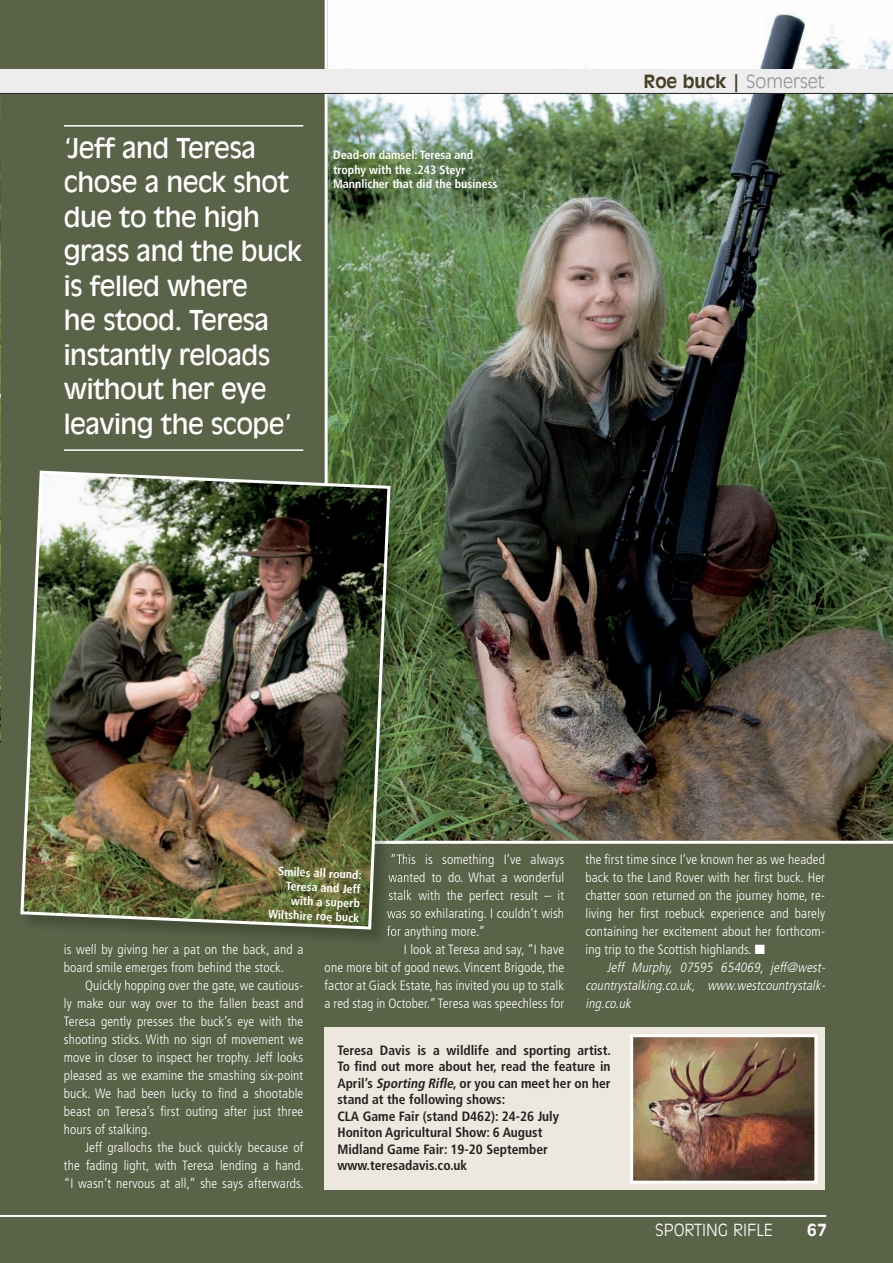
<style>
.page{position:relative;width:893px;height:1263px;background:#5a6248}
.page>*{position:absolute;margin:0;border:0;box-sizing:border-box;transform-origin:0 0}
.t1{font:27px/34.5px "Incised 901 BT";letter-spacing:-.02em;color:#fff}
.t2{font:700 18px "Incised 901 BT";color:#464027}
.t3{font:300 16.5px "Incised 901 BT";color:#fff}
.t4{font:700 16.5px "Incised 901 BT";color:#fff}
.t5{font:300 condensed 13.5px/18px "Frutiger";letter-spacing:.01em;color:#fff;text-align:justify}
.t6{font:700 condensed 13.5px/16.5px "Frutiger";color:#231f20}
.t7{font:italic 300 condensed 13.5px/18px "Frutiger";color:#fff;text-align:justify}
.t8{font:700 condensed 12px/14.4px "Frutiger";color:#fff}
.s1{font-weight:300;color:#939598}
.s2{font-style:italic}
</style>
<div class="page">
<img style="left:325px;top:0;width:568px;height:844px">
<img style="left:0;top:103px;width:1px;height:639px">
<div style="left:0;top:69px;width:893px;height:24px;background:#ededee"></div>
<hr style="left:0;top:93px;width:893px;height:1px;background:#231f20">
<hr style="left:0;top:1215px;width:826px;height:1px;background:#fff">
<div style="left:325px;top:1027px;width:500px;height:163px;background:#ece8dd"></div>
<img style="left:634px;top:1038px;width:179px;height:141px">
<div style="left:630px;top:1034px;width:187px;height:149px;border:3px solid #fff"></div>
<hr style="left:64px;top:125px;width:239px;height:2px;background:#fff">
<hr style="left:64px;top:449px;width:239px;height:2px;background:#fff">
<img style="left:222px;top:931px;width:136px;height:13px">
<img style="left:358px;top:853px;width:47px;height:92px">
<img style="left:392px;top:470px;width:14px;height:374px">
<img style="left:65px;top:944px;width:227px;height:1px">
<img style="left:392px;top:854px;width:14px;height:13px">
<img style="left:392px;top:872px;width:14px;height:10px">
<img style="left:392px;top:890px;width:13px;height:13px">
<img style="left:392px;top:908px;width:14px;height:13px">
<img style="left:387px;top:926px;width:19px;height:13px">
<img style="left:20px;top:469px;width:372px;height:462px">
<h1 class="t1" style="left:64px;top:131px;width:239px">‘Jeff and Teresa chose a neck shot due to the high grass and the buck is felled where<br>he stood. Teresa instantly reloads without her eye leaving the scope’</h1>
<p class="t8" style="left:333px;top:148px;width:166px">Dead-on damsel: Teresa and trophy with the .243 Steyr<br>Mannlicher that did the business</p>
<h2 class="t2" style="left:643px;top:71px;width:183px">Roe buck | <span class="s1">Somerset</span></h2>
<p class="t5" style="left:585px;top:850px;width:241px">the first time since I’ve known her as we headed back to the Land Rover with her first buck. Her chatter soon returned on the journey home, re&shy;living her first roebuck experience and barely containing her excitement about her forthcom&shy;ing trip to the Scottish highlands. ■</p>
<p class="t7" style="left:585px;top:958px;width:244px;text-indent:21px">Jeff Murphy, 07595 654069, jeff@west&shy;countrystalking.co.uk, www.westcountrystalk&shy;ing.co.uk</p>
<p class="t5" style="left:387px;top:850px;width:179px">“This is something I’ve always wanted to do. What a wonderful stalk with the perfect result – it was so exhilarating. I couldn’t wish for anything more.”</p>
<p class="t5" style="left:325px;top:940px;width:241px;text-indent:79px">I look at Teresa and say, “I have one more bit of good news. Vincent Brigode, the factor at Giack Estate, has invited you up to stalk a red stag in October.” Teresa was speechless for</p>
<p class="t8" style="left:271px;top:863px;width:93px;text-align:right;rotate:3deg">Smiles all round:<br>Teresa and Jeff with a superb<br>Wiltshire roe buck</p>
<p class="t5" style="left:64px;top:940px;width:241px">is well by giving her a pat on the back, and a board smile emerges from behind the stock.</p>
<p class="t5" style="left:64px;top:976px;width:241px;text-indent:21px">Quickly hopping over the gate, we cautious&shy;ly make our way over to the fallen beast and Teresa gently presses the buck’s eye with the shooting sticks. With no sign of movement we move in closer to inspect her trophy. Jeff looks pleased as we examine the smashing six-point buck. We had been lucky to find a shootable beast on Teresa’s first outing after just three hours of stalking.</p>
<p class="t5" style="left:64px;top:1138px;width:242px;text-indent:21px">Jeff grallochs the buck quickly because of the fading light, with Teresa lending a hand. “I wasn’t nervous at all,” she says afterwards.</p>
<p class="t6" style="left:337px;top:1042px;width:275px">Teresa Davis is a wildlife and sporting artist.<br>To find out more about her, read the feature in April’s <span class="s2">Sporting Rifle</span>, or you can meet her on her stand at the following shows:<br>CLA Game Fair (stand D462): 24-26 July<br>Honiton Agricultural Show: 6 August<br>Midland Game Fair: 19-20 September www.teresadavis.co.uk</p>
<p class="t3" style="left:655px;top:1219px;width:119px">SPORTING RIFLE</p>
<p class="t4" style="left:807px;top:1219px;width:22px">67</p>
</div>
